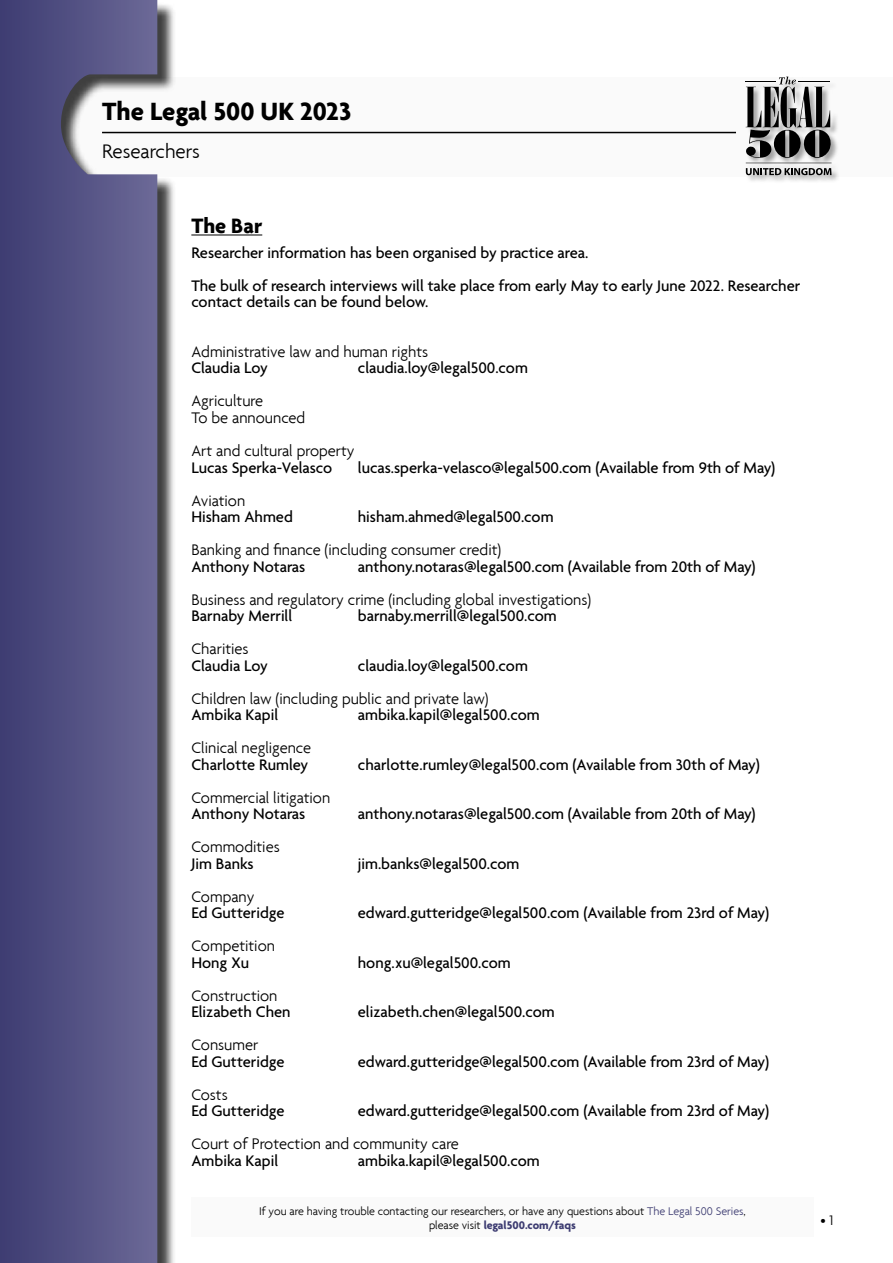
<style>
.page{position:relative;width:893px;height:1263px;background:#fff}
.page>*{position:absolute;margin:0;border:0;box-sizing:border-box;transform-origin:0 0}
.t1{font:700 27px "Agenda";color:#000}
.t2{font:700 22.5px "Agenda";color:#000}
.t3{font:300 21px "Agenda";color:#000}
.t4{font:500 16.5px/33px "Agenda";color:#000}
.t5{font:300 16.5px/16.5px "Agenda";color:#000}
.t6{font:300 15px "Agenda";color:#000}
.t7{font:300 12px/14.4px "Agenda";color:#000;text-align:center}
.s1{color:#3e3d72}
.s2{font-weight:700;color:#3e3d72}
</style>
<div class="page">
<div style="left:191px;top:1197px;width:623px;height:40px;background:#fafafa"></div>
<div style="left:0;top:77px;width:893px;height:99px;background:#fafafa"></div>
<div style="left:745px;top:76px;width:95px;height:108px;background:#000;opacity:.35"></div>
<svg style="left:746px;top:77px;width:85px;height:82px"></svg>
<hr style="left:746px;top:82px;width:30px;height:1px;background:#000">
<hr style="left:798px;top:82px;width:32px;height:1px;background:#000">
<hr style="left:746px;top:163px;width:85px;height:1px;background:#000">
<svg style="left:746px;top:168px;width:85px;height:7px"></svg>
<hr style="left:102px;top:132px;width:634px;height:1px;background:#000">
<div style="left:2px;top:2px;width:174px;height:1261px;background:#000;opacity:.75"></div>
<svg style="left:0;top:0;width:157px;height:1263px;background:#595787"></svg>
<hr style="left:191px;top:235px;width:71px;height:1px;background:#000">
<h1 class="t1" style="left:102px;top:95px;width:251px">The Legal 500 UK 2023</h1>
<p class="t3" style="left:102px;top:139px;width:99px">Researchers</p>
<h2 class="t2" style="left:191px;top:212px;width:72px">The Bar</h2>
<p class="t4" style="left:191px;top:236px;width:610px">Researcher information has been organised by practice area.<br>The bulk of research interviews will take place from early May to early June 2022. Researcher</p>
<p class="t4" style="left:191px;top:285px;width:238px">contact details can be found below.</p>
<p class="t5" style="left:191px;top:343px;width:238px">Administrative law and human rights</p>
<p class="t4" style="left:191px;top:351px;width:78px">Claudia Loy</p>
<p class="t4" style="left:358px;top:351px;width:172px">claudia.loy@legal500.com</p>
<p class="t5" style="left:191px;top:393px;width:115px">Agriculture<br>To be announced</p>
<p class="t5" style="left:191px;top:442px;width:165px">Art and cultural property</p>
<p class="t4" style="left:191px;top:450px;width:142px">Lucas Sperka-Velasco</p>
<p class="t4" style="left:358px;top:450px;width:419px">lucas.sperka-velasco@legal500.com (Available from 9th of May)</p>
<p class="t5" style="left:191px;top:492px;width:55px">Aviation</p>
<p class="t4" style="left:191px;top:500px;width:103px">Hisham Ahmed</p>
<p class="t4" style="left:358px;top:500px;width:197px">hisham.ahmed@legal500.com</p>
<p class="t5" style="left:191px;top:541px;width:311px">Banking and finance (including consumer credit)</p>
<p class="t4" style="left:191px;top:549px;width:116px">Anthony Notaras</p>
<p class="t4" style="left:358px;top:549px;width:399px">anthony.notaras@legal500.com (Available from 20th of May)</p>
<p class="t5" style="left:191px;top:591px;width:401px">Business and regulatory crime (including global investigations)</p>
<p class="t4" style="left:191px;top:599px;width:102px">Barnaby Merrill</p>
<p class="t4" style="left:358px;top:599px;width:200px">barnaby.merrill@legal500.com</p>
<p class="t5" style="left:191px;top:640px;width:59px">Charities</p>
<p class="t4" style="left:191px;top:648px;width:78px">Claudia Loy</p>
<p class="t4" style="left:358px;top:648px;width:172px">claudia.loy@legal500.com</p>
<p class="t5" style="left:191px;top:690px;width:299px">Children law (including public and private law)</p>
<p class="t4" style="left:191px;top:698px;width:88px">Ambika Kapil</p>
<p class="t4" style="left:358px;top:698px;width:183px">ambika.kapil@legal500.com</p>
<p class="t5" style="left:191px;top:739px;width:121px">Clinical negligence</p>
<p class="t4" style="left:191px;top:747px;width:118px">Charlotte Rumley</p>
<p class="t4" style="left:358px;top:747px;width:403px">charlotte.rumley@legal500.com (Available from 30th of May)</p>
<p class="t5" style="left:191px;top:789px;width:140px">Commercial litigation</p>
<p class="t4" style="left:191px;top:797px;width:116px">Anthony Notaras</p>
<p class="t4" style="left:358px;top:797px;width:399px">anthony.notaras@legal500.com (Available from 20th of May)</p>
<p class="t5" style="left:191px;top:838px;width:90px">Commodities</p>
<p class="t4" style="left:191px;top:846px;width:64px">Jim Banks</p>
<p class="t4" style="left:358px;top:846px;width:163px">jim.banks@legal500.com</p>
<p class="t5" style="left:191px;top:888px;width:65px">Company</p>
<p class="t4" style="left:191px;top:896px;width:95px">Ed Gutteridge</p>
<p class="t4" style="left:358px;top:896px;width:413px">edward.gutteridge@legal500.com (Available from 23rd of May)</p>
<p class="t5" style="left:191px;top:937px;width:85px">Competition</p>
<p class="t4" style="left:191px;top:945px;width:59px">Hong Xu</p>
<p class="t4" style="left:358px;top:945px;width:154px">hong.xu@legal500.com</p>
<p class="t5" style="left:191px;top:987px;width:88px">Construction</p>
<p class="t4" style="left:191px;top:995px;width:101px">Elizabeth Chen</p>
<p class="t4" style="left:358px;top:995px;width:198px">elizabeth.chen@legal500.com</p>
<p class="t5" style="left:191px;top:1036px;width:69px">Consumer</p>
<p class="t4" style="left:191px;top:1044px;width:95px">Ed Gutteridge</p>
<p class="t4" style="left:358px;top:1044px;width:413px">edward.gutteridge@legal500.com (Available from 23rd of May)</p>
<p class="t5" style="left:191px;top:1086px;width:38px">Costs</p>
<p class="t4" style="left:191px;top:1094px;width:95px">Ed Gutteridge</p>
<p class="t4" style="left:358px;top:1094px;width:413px">edward.gutteridge@legal500.com (Available from 23rd of May)</p>
<p class="t5" style="left:191px;top:1135px;width:269px">Court of Protection and community care</p>
<p class="t4" style="left:191px;top:1143px;width:88px">Ambika Kapil</p>
<p class="t4" style="left:358px;top:1143px;width:183px">ambika.kapil@legal500.com</p>
<p class="t7" style="left:259px;top:1203px;width:488px">If you are having trouble contacting our researchers, or have any questions about <span class="s1">The Legal 500 Series</span>, please visit <span class="s2">legal500.com/faqs</span></p>
<p class="t6" style="left:821px;top:1211px;width:14px">• 1</p>
</div>
